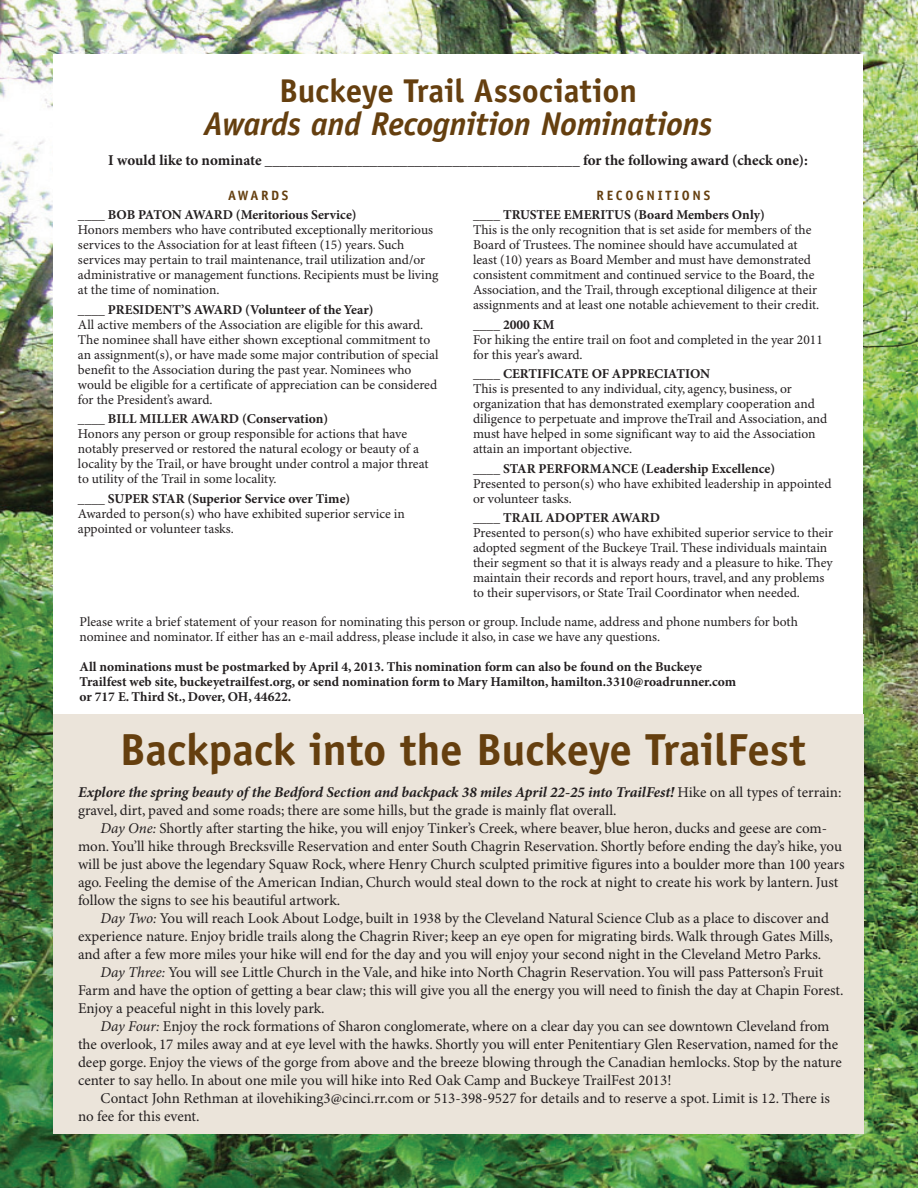
<style>
.page{position:relative;width:918px;height:1188px;background:#fff}
.page>*{position:absolute;margin:0;border:0;box-sizing:border-box;transform-origin:0 0}
.t1{font:700 45px "Officina Sans Std";letter-spacing:-.01em;color:#653f0f}
.t2{font:italic 700 33px "Officina Sans Std";letter-spacing:-.01em;color:#653f0f}
.t3{font:700 33px "Officina Sans Std";letter-spacing:-.005em;color:#653f0f}
.t4{font:15px/18px "Minion Pro";color:#231f20}
.t5{font:700 15px "Minion Pro";color:#231f20}
.t6{font:13.5px/15px "Minion Pro";letter-spacing:-.005em;color:#231f20}
.t7{font:700 13.5px/15px "Minion Pro";color:#231f20}
.t8{font:700 13.5px "Officina Sans Std";letter-spacing:.2em;color:#653f0f}
.s1{font-weight:700;font-style:italic}
.s2{font-style:italic}
</style>
<div class="page">
<img style="left:0;top:0;width:918px;height:1188px">
<div style="left:53px;top:54px;width:810px;height:1080px;background:#fff"></div>
<div style="left:53px;top:715px;width:810px;height:419px;background:#ebe4da"></div>
<h2 class="t3" style="left:279px;top:71px;width:360px">Buckeye Trail Association</h2>
<h2 class="t2" style="left:204px;top:104px;width:510px">Awards and Recognition Nominations</h2>
<p class="t5" style="left:108px;top:152px;width:701px">I would like to nominate __________________________________________ for the following award (check one):</p>
<p class="t8" style="left:228px;top:187px;width:61px">AWARDS</p>
<p class="t7" style="left:78px;top:208px;width:280px">____ BOB PATON AWARD (Meritorious Service)</p>
<p class="t6" style="left:78px;top:223px;width:362px">Honors members who have contributed exceptionally meritorious services to the Association for at least fifteen (15) years. Such services may pertain to trail maintenance, trail utilization and/or administrative or management functions. Recipients must be living at the time of nomination.</p>
<p class="t7" style="left:78px;top:303px;width:297px">____ PRESIDENT’S AWARD (Volunteer of the Year)</p>
<p class="t6" style="left:78px;top:318px;width:362px">All active members of the Association are eligible for this award.<br>The nominee shall have either shown exceptional commitment to an assignment(s), or have made some major contribution of special benefit to the Association during the past year. Nominees who would be eligible for a certificate of appreciation can be considered for the President’s award.</p>
<p class="t7" style="left:78px;top:412px;width:252px">____ BILL MILLER AWARD (Conservation)</p>
<p class="t6" style="left:78px;top:427px;width:352px">Honors any person or group responsible for actions that have notably preserved or restored the natural ecology or beauty of a locality by the Trail, or have brought under control a major threat to utility of the Trail in some locality.</p>
<p class="t7" style="left:78px;top:492px;width:274px">____ SUPER STAR (Superior Service over Time)</p>
<p class="t6" style="left:78px;top:507px;width:328px">Awarded to person(s) who have exhibited superior service in appointed or volunteer tasks.</p>
<p class="t8" style="left:597px;top:187px;width:106px">RECOGN ITIONS</p>
<p class="t7" style="left:473px;top:208px;width:293px">____ TRUSTEE EMERITUS (Board Members Only)</p>
<p class="t6" style="left:473px;top:223px;width:348px">This is the only recognition that is set aside for members of the Board of Trustees. The nominee should have accumulated at least (10) years as Board Member and must have demonstrated consistent commitment and continued service to the Board, the Association, and the Trail, through exceptional diligence at their assignments and at least one notable achievement to their credit.</p>
<p class="t7" style="left:473px;top:317px;width:83px">____ 2000 KM</p>
<p class="t6" style="left:473px;top:332px;width:351px">For hiking the entire trail on foot and completed in the year 2011 for this year’s award.</p>
<p class="t7" style="left:473px;top:367px;width:239px">____ CERTIFICATE OF APPRECIATION</p>
<p class="t6" style="left:473px;top:382px;width:356px">This is presented to any individual, city, agency, business, or organization that has demonstrated exemplary cooperation and diligence to perpetuate and improve theTrail and Association, and must have helped in some significant way to aid the Association attain an important objective.</p>
<p class="t7" style="left:473px;top:461px;width:304px">____ STAR PERFORMANCE (Leadership Excellence)</p>
<p class="t6" style="left:473px;top:476px;width:360px">Presented to person(s) who have exhibited leadership in appointed or volunteer tasks.</p>
<p class="t7" style="left:473px;top:511px;width:189px">____ TRAIL ADOPTER AWARD</p>
<p class="t6" style="left:473px;top:526px;width:362px">Presented to person(s) who have exhibited superior service to their adopted segment of the Buckeye Trail. These individuals maintain their segment so that it is always ready and a pleasure to hike. They maintain their records and report hours, travel, and any problems to their supervisors, or State Trail Coordinator when needed.</p>
<p class="t6" style="left:79px;top:614px;width:720px">Please write a brief statement of your reason for nominating this person or group. Include name, address and phone numbers for both nominee and nominator. If either has an e-mail address, please include it also, in case we have any questions.</p>
<p class="t7" style="left:79px;top:659px;width:658px">All nominations must be postmarked by April 4, 2013. This nomination form can also be found on the Buckeye<br>Trailfest web site, buckeyetrailfest.org, or send nomination form to Mary Hamilton, hamilton.3310@roadrunner.com or 717 E. Third St., Dover, OH, 44622.</p>
<h1 class="t1" style="left:120px;top:722px;width:687px">Backpack into the Buckeye TrailFest</h1>
<p class="t4" style="left:78px;top:784px;width:765px"><span class="s1">Explore the spring beauty of the Bedford Section and backpack 38 miles April 22-25 into TrailFest!</span> Hike on all types of terrain: gravel, dirt, paved and some roads; there are some hills, but the grade is mainly flat overall.</p>
<p class="t4" style="left:78px;top:820px;width:768px;text-indent:22px"><span class="s2">Day One:</span> Shortly after starting the hike, you will enjoy Tinker’s Creek, where beaver, blue heron, ducks and geese are com&shy;mon. You’ll hike through Brecksville Reservation and enter South Chagrin Reservation. Shortly before ending the day’s hike, you will be just above the legendary Squaw Rock, where Henry Church sculpted primitive figures into a boulder more than 100 years ago. Feeling the demise of the American Indian, Church would steal down to the rock at night to create his work by lantern. Just follow the signs to see his beautiful artwork.</p>
<p class="t4" style="left:100px;top:910px;width:730px"><span class="s2">Day Two:</span> You will reach Look About Lodge, built in 1938 by the Cleveland Natural Science Club as a place to discover and</p>
<p class="t4" style="left:78px;top:928px;width:756px">experience nature. Enjoy bridle trails along the Chagrin River; keep an eye open for migrating birds. Walk through Gates Mills,</p>
<p class="t4" style="left:78px;top:946px;width:745px">and after a few more miles your hike will end for the day and you will enjoy your second night in the Cleveland Metro Parks.</p>
<p class="t4" style="left:100px;top:964px;width:724px"><span class="s2">Day Three:</span> You will see Little Church in the Vale, and hike into North Chagrin Reservation. You will pass Patterson’s Fruit</p>
<p class="t4" style="left:78px;top:982px;width:767px">Farm and have the option of getting a bear claw; this will give you all the energy you will need to finish the day at Chapin Forest.</p>
<p class="t4" style="left:78px;top:1000px;width:248px">Enjoy a peaceful night in this lovely park.</p>
<p class="t4" style="left:100px;top:1018px;width:731px"><span class="s2">Day Four:</span> Enjoy the rock formations of Sharon conglomerate, where on a clear day you can see downtown Cleveland from</p>
<p class="t4" style="left:78px;top:1036px;width:762px">the overlook, 17 miles away and at eye level with the hawks. Shortly you will enter Penitentiary Glen Reservation, named for the</p>
<p class="t4" style="left:78px;top:1054px;width:765px">deep gorge. Enjoy the views of the gorge from above and the breeze blowing through the Canadian hemlocks. Stop by the nature</p>
<p class="t4" style="left:78px;top:1072px;width:595px">center to say hello. In about one mile you will hike into Red Oak Camp and Buckeye TrailFest 2013!</p>
<p class="t4" style="left:100px;top:1090px;width:731px">Contact John Rethman at ilovehiking3@cinci.rr.com or 513-398-9527 for details and to reserve a spot. Limit is 12. There is</p>
<p class="t4" style="left:78px;top:1108px;width:123px">no fee for this event.</p>
</div>
